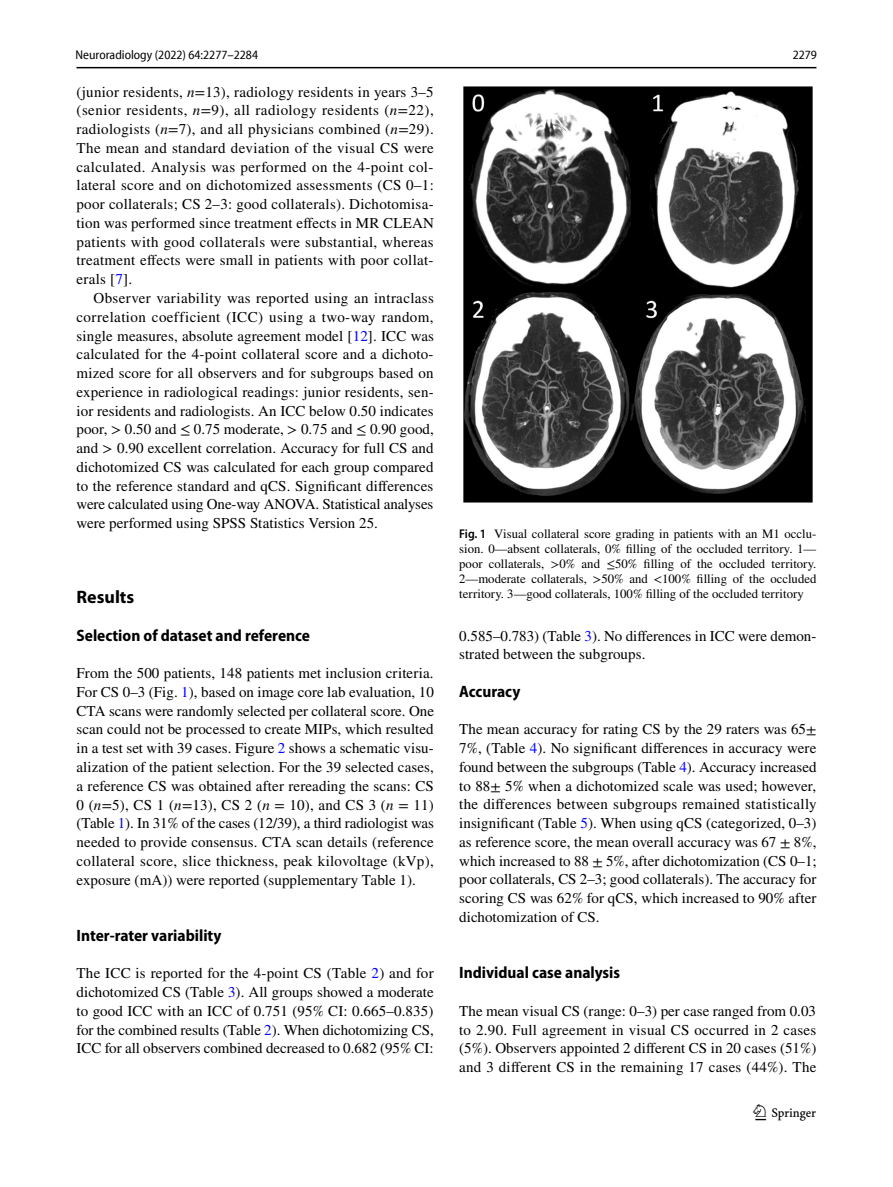
<style>
.page{position:relative;width:893px;height:1187px;background:#fff}
.page>*{position:absolute;margin:0;border:0;box-sizing:border-box;transform-origin:0 0}
.t1{font:22.5px "Springnew Regular 3";color:#000}
.t2{font:700 18px "Myriad Pro";color:#000}
.t3{font:700 semi-condensed 16.5px "Myriad Pro";color:#000}
.t4{font:15px/18.8px "STIX";letter-spacing:.005em;color:#000;text-align:justify}
.t5{font:12.75px/15px "STIX";color:#000;text-align:justify}
.t6{font:semi-condensed 12.75px "Myriad Pro Unic";color:#000}
.s1{font-style:italic}
.s2{color:#00f}
.s3{font-family:"Myriad Pro";font-weight:600;font-stretch:semi-condensed}
</style>
<div class="page">
<hr style="left:77px;top:67px;width:739px;height:1px;background:#000">
<div style="left:459px;top:87px;width:357px;height:415px;background:linear-gradient(to bottom,#fff,#fff)"></div>
<img style="left:463px;top:87px;width:349px;height:415px">
<p class="t6" style="left:76px;top:50px;width:184px">Neuroradiology (2022) 64:2277–2284</p>
<p class="t6" style="left:793px;top:50px;width:26px">2279</p>
<p class="t4" style="left:77px;top:83px;width:359px">(junior residents, <span class="s1">n</span>=13), radiology residents in years 3–5 (senior residents, <span class="s1">n</span>=9), all radiology residents (<span class="s1">n</span>=22), radiologists (<span class="s1">n</span>=7), and all physicians combined (<span class="s1">n</span>=29).<br>The mean and standard deviation of the visual CS were calculated. Analysis was performed on the 4-point col&shy;lateral score and on dichotomized assessments (CS 0–1: poor collaterals; CS 2–3: good collaterals). Dichotomisa&shy;tion was performed since treatment effects in MR CLEAN patients with good collaterals were substantial, whereas treatment effects were small in patients with poor collat&shy;erals [<span class="s2">7</span>].</p>
<p class="t4" style="left:77px;top:289px;width:359px;text-indent:17px">Observer variability was reported using an intraclass correlation coefficient (ICC) using a two-way random, single measures, absolute agreement model [<span class="s2">12</span>]. ICC was calculated for the 4-point collateral score and a dichoto&shy;mized score for all observers and for subgroups based on experience in radiological readings: junior residents, sen&shy;ior residents and radiologists. An ICC below 0.50 indicates poor, &gt; 0.50 and ≤ 0.75 moderate, &gt; 0.75 and ≤ 0.90 good, and &gt; 0.90 excellent correlation. Accuracy for full CS and dichotomized CS was calculated for each group compared to the reference standard and qCS. Significant differences were calculated using One-way ANOVA. Statistical analyses were performed using SPSS Statistics Version 25.</p>
<p class="t2" style="left:77px;top:585px;width:59px">Results</p>
<p class="t3" style="left:77px;top:626px;width:235px">Selection of dataset and reference</p>
<p class="t4" style="left:77px;top:664px;width:359px">From the 500 patients, 148 patients met inclusion criteria.<br>For CS 0–3 (Fig. <span class="s2">1</span>), based on image core lab evaluation, 10<br>CTA scans were randomly selected per collateral score. One scan could not be processed to create MIPs, which resulted in a test set with 39 cases. Figure <span class="s2">2</span> shows a schematic visu&shy;alization of the patient selection. For the 39 selected cases, a reference CS was obtained after rereading the scans: CS 0 (<span class="s1">n</span>=5), CS 1 (<span class="s1">n</span>=13), CS 2 (<span class="s1">n</span> = 10), and CS 3 (<span class="s1">n</span> = 11) (Table <span class="s2">1</span>). In 31% of the cases (12/39), a third radiologist was needed to provide consensus. CTA scan details (reference collateral score, slice thickness, peak kilovoltage (kVp), exposure (mA)) were reported (supplementary Table 1).</p>
<p class="t3" style="left:77px;top:926px;width:146px">Inter‑rater variability</p>
<p class="t4" style="left:77px;top:964px;width:359px">The ICC is reported for the 4-point CS (Table <span class="s2">2</span>) and for dichotomized CS (Table <span class="s2">3</span>). All groups showed a moderate to good ICC with an ICC of 0.751 (95% CI: 0.665–0.835) for the combined results (Table <span class="s2">2</span>). When dichotomizing CS, ICC for all observers combined decreased to 0.682 (95% CI:</p>
<p class="t5" style="left:459px;top:526px;width:359px"><span class="s3">Fig. 1</span> Visual collateral score grading in patients with an M1 occlu&shy;sion. 0—absent collaterals, 0% filling of the occluded territory. 1— poor collaterals, &gt;0% and ≤50% filling of the occluded territory.<br>2—moderate collaterals, &gt;50% and &lt;100% filling of the occluded territory. 3—good collaterals, 100% filling of the occluded territory</p>
<p class="t4" style="left:459px;top:627px;width:359px">0.585–0.783) (Table <span class="s2">3</span>). No differences in ICC were demon&shy;strated between the subgroups.</p>
<p class="t3" style="left:459px;top:682px;width:63px">Accuracy</p>
<p class="t4" style="left:459px;top:721px;width:359px">The mean accuracy for rating CS by the 29 raters was 65± 7%, (Table <span class="s2">4</span>). No significant differences in accuracy were found between the subgroups (Table <span class="s2">4</span>). Accuracy increased to 88± 5% when a dichotomized scale was used; however, the differences between subgroups remained statistically insignificant (Table <span class="s2">5</span>). When using qCS (categorized, 0–3) as reference score, the mean overall accuracy was 67 ± 8%, which increased to 88 ± 5%, after dichotomization (CS 0–1; poor collaterals, CS 2–3; good collaterals). The accuracy for scoring CS was 62% for qCS, which increased to 90% after dichotomization of CS.</p>
<p class="t3" style="left:459px;top:963px;width:162px">Individual case analysis</p>
<p class="t4" style="left:459px;top:1002px;width:359px">The mean visual CS (range: 0–3) per case ranged from 0.03 to 2.90. Full agreement in visual CS occurred in 2 cases (5%). Observers appointed 2 different CS in 20 cases (51%) and 3 different CS in the remaining 17 cases (44%). The</p>
<h1 class="t1" style="left:755px;top:1104px;width:62px">1 3</h1>
</div>
